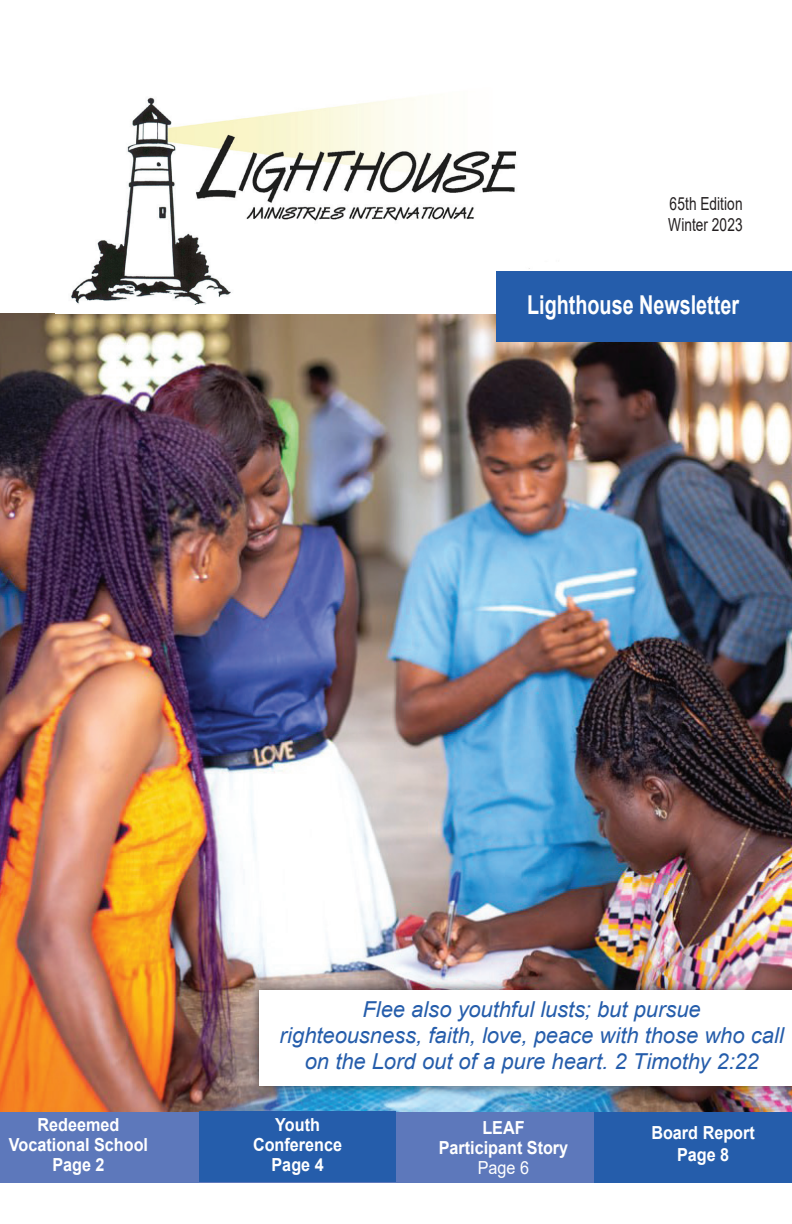
<style>
.page{position:relative;width:792px;height:1224px;background:#fff}
.page>*{position:absolute;margin:0;border:0;box-sizing:border-box;transform-origin:0 0}
.t1{font:700 26px "Arial";color:#fff;scale:.76 1}
.t2{font:italic 22px/26.4px "Arial";color:#255dab;text-align:center}
.t3{font:700 18px/20px "Arial";color:#fff;text-align:center;scale:.9 1}
.t4{font:18px/21.6px "Arial";letter-spacing:.01em;color:#231f20;scale:.76 1}
.t5{font:18px "Arial";color:#fff;scale:.9 1}
</style>
<div class="page">
<img style="left:0;top:313px;width:792px;height:799px">
<img style="left:71px;top:97px;width:459px;height:216px">
<div style="left:497px;top:271px;width:295px;height:70px;background:#255dab"></div>
<div style="left:0;top:1112px;width:792px;height:70px;background:#5d78bb"></div>
<div style="left:594px;top:1112px;width:198px;height:70px;background:#255dab"></div>
<div style="left:199px;top:1111px;width:197px;height:70px;background:#255dab"></div>
<div style="left:248px;top:979px;width:544px;height:118px;background:#231f20;opacity:.75"></div>
<div style="left:259px;top:990px;width:533px;height:96px;background:#fff"></div>
<p class="t4" style="left:668px;top:192px;width:99px">65th Edition<br>Winter 2023</p>
<p class="t1" style="left:527px;top:287px;width:280px">Lighthouse Newsletter</p>
<p class="t2" style="left:280px;top:996px;width:506px">Flee also youthful lusts; but pursue<br>righteousness, faith, love, peace with those who call on the Lord out of a pure heart. 2 Timothy 2:22</p>
<p class="t3" style="left:9px;top:1115px;width:156px">Redeemed<br>Vocational School<br>Page 2</p>
<p class="t3" style="left:253px;top:1115px;width:101px">Youth<br>Conference<br>Page 4</p>
<p class="t3" style="left:439px;top:1117px;width:146px">LEAF<br>Participant Story</p>
<p class="t5" style="left:478px;top:1155px;width:59px">Page 6</p>
<p class="t3" style="left:651px;top:1122px;width:117px;line-height:21.6px">Board Report<br>Page 8</p>
</div>
